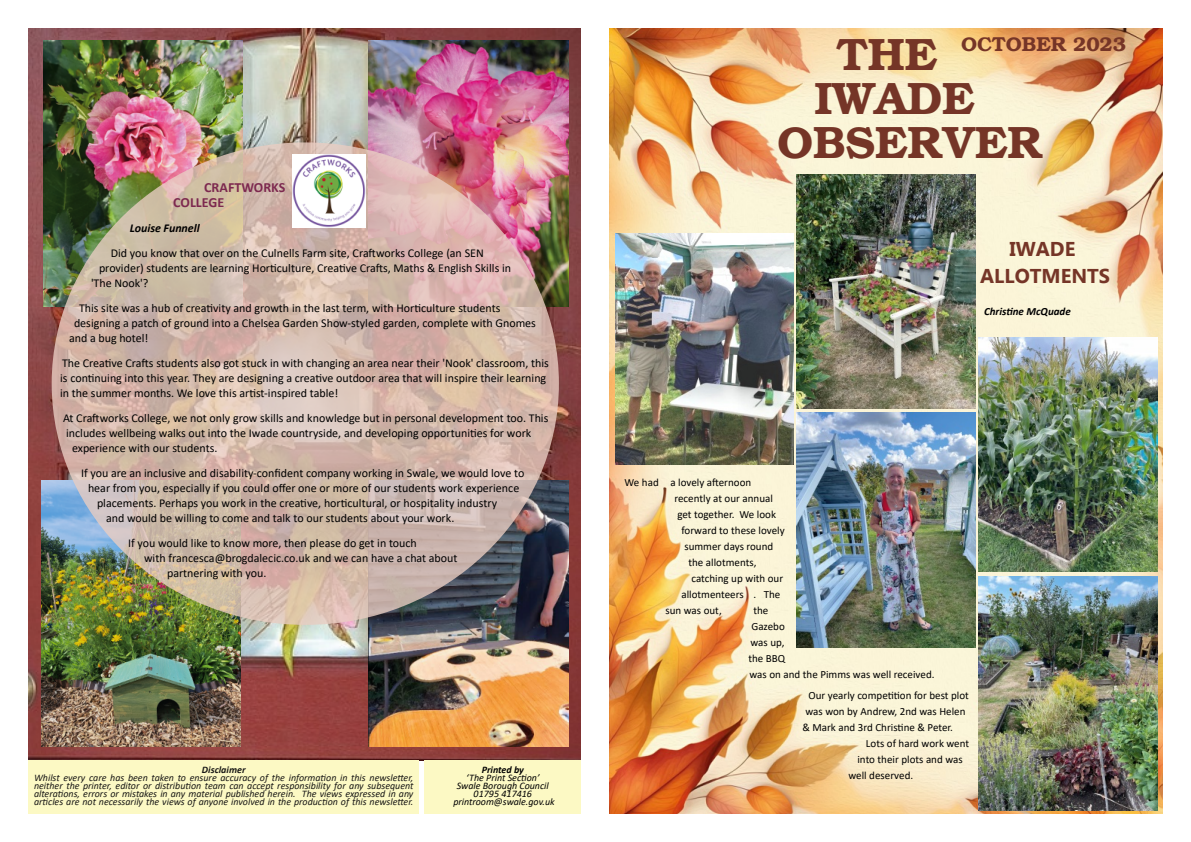
<style>
.page{position:relative;width:1191px;height:842px;background:#fff}
.page>*{position:absolute;margin:0;border:0;box-sizing:border-box;transform-origin:0 0}
.t1{font:600 45px "URW Bookman L";color:#753527}
.t2{font:700 20px/27px "Gadugi";color:#753527;text-align:center}
.t3{font:600 20px "URW Bookman L";color:#753527}
.t4{font:700 14px/15px "Calibri";color:#7d294f}
.t5{font:12px/15px "Calibri";color:#000}
.t6{font:italic 700 12px "Calibri";color:#000}
.t7{font:11px/16px "Calibri";color:#000}
.t8{font:italic 700 11px "Calibri";color:#000}
.t9{font:italic 10px/8px "Calibri";letter-spacing:-.005em;color:#181715;text-align:justify}
.t10{font:italic 10px/8px "Calibri";letter-spacing:-.005em;color:#000;text-align:center}
.t11{font:italic 700 10px "Calibri";color:#181715}
.t12{font:italic 700 10px "Calibri";color:#000}
</style>
<div class="page">
<img style="left:609px;top:28px;width:553px;height:786px">
<img style="left:615px;top:233px;width:178px;height:231px">
<img style="left:28px;top:28px;width:553px;height:732px">
<div style="left:28px;top:760px;width:391px;height:54px;background:#fcf9c4"></div>
<div style="left:424px;top:760px;width:157px;height:54px;background:#fcf9c4"></div>
<img style="left:796px;top:174px;width:179px;height:235px">
<img style="left:978px;top:337px;width:179px;height:235px">
<img style="left:978px;top:576px;width:179px;height:234px">
<img style="left:796px;top:412px;width:179px;height:235px">
<img style="left:369px;top:40px;width:199px;height:266px">
<img style="left:43px;top:40px;width:199px;height:266px">
<img style="left:369px;top:480px;width:199px;height:266px">
<img style="left:41px;top:480px;width:200px;height:266px">
<div style="left:52px;top:142px;width:507px;height:483px;background:#e9cdc2;border-radius:50%;opacity:.8"></div>
<img style="left:292px;top:154px;width:73px;height:74px">
<p class="t4" style="left:173px;top:181px;width:114px;text-indent:31px">CRAFTWORKS<br>COLLEGE</p>
<p class="t6" style="left:130px;top:223px;width:71px">Louise Funnell</p>
<p class="t5" style="left:111px;top:246px;width:374px">Did you know that over on the Culnells Farm site, Craftworks College (an SEN</p>
<p class="t5" style="left:99px;top:261px;width:413px">provider) students are learning Horticulture, Creative Crafts, Maths &amp; English Skills in</p>
<p class="t5" style="left:91px;top:276px;width:59px">'The Nook'?</p>
<p class="t5" style="left:79px;top:301px;width:423px">This site was a hub of creativity and growth in the last term, with Horticulture students</p>
<p class="t5" style="left:74px;top:316px;width:463px">designing a patch of ground into a Chelsea Garden Show‐styled garden, complete with Gnomes</p>
<p class="t5" style="left:69px;top:331px;width:81px">and a bug hotel!</p>
<p class="t5" style="left:60px;top:356px;width:490px">The Creative Crafts students also got stuck in with changing an area near their 'Nook' classroom, this is continuing into this year. They are designing a creative outdoor area that will inspire their learning in the summer months. We love this artist‐inspired table!</p>
<p class="t5" style="left:63px;top:411px;width:487px">At Craftworks College, we not only grow skills and knowledge but in personal development too. This</p>
<p class="t5" style="left:66px;top:426px;width:467px">includes wellbeing walks out into the Iwade countryside, and developing opportunities for work</p>
<p class="t5" style="left:72px;top:441px;width:147px">experience with our students.</p>
<p class="t5" style="left:81px;top:466px;width:445px">If you are an inclusive and disability‐confident company working in Swale, we would love to</p>
<p class="t5" style="left:88px;top:481px;width:433px">hear from you, especially if you could offer one or more of our students work experience</p>
<p class="t5" style="left:97px;top:496px;width:402px">placements. Perhaps you work in the creative, horticultural, or hospitality industry</p>
<p class="t5" style="left:106px;top:511px;width:350px">and would be willing to come and talk to our students about your work.</p>
<p class="t5" style="left:128px;top:536px;width:290px">If you would like to know more, then please do get in touch</p>
<p class="t5" style="left:144px;top:551px;width:315px">with francesca@brogdalecic.co.uk and we can have a chat about</p>
<p class="t5" style="left:167px;top:566px;width:101px">partnering with you.</p>
<p class="t11" style="left:202px;top:765px;width:45px">Disclaimer</p>
<p class="t9" style="left:34px;top:774px;width:381px">Whilst every care has been taken to ensure accuracy of the information in this newsletter, neither the printer, editor or distribution team can accept responsibility for any subsequent alterations, errors or mistakes in any material published herein. The views expressed in any articles are not necessarily the views of anyone involved in the production of this newsletter.</p>
<p class="t12" style="left:482px;top:765px;width:44px">Printed by</p>
<p class="t10" style="left:453px;top:774px;width:103px">‘The Print Section’<br>Swale Borough Council<br>01795 417416 printroom@swale.gov.uk</p>
<h2 class="t3" style="left:961px;top:32px;width:166px">OCTOBER 2023</h2>
<h1 class="t1" style="left:836px;top:27px;width:102px">THE</h1>
<h1 class="t1" style="left:814px;top:71px;width:162px">IWADE</h1>
<h1 class="t1" style="left:777px;top:115px;width:267px">OBSERVER</h1>
<h2 class="t2" style="left:980px;top:235px;width:131px">IWADE<br>ALLOTMENTS</h2>
<p class="t8" style="left:984px;top:307px;width:88px">Christine McQuade</p>
<p class="t7" style="left:624px;top:475px;width:128px">We had a lovely afternoon</p>
<p class="t7" style="left:674px;top:491px;width:100px">recently at our annual</p>
<p class="t7" style="left:677px;top:507px;width:100px">get together. We look</p>
<p class="t7" style="left:681px;top:523px;width:105px">forward to these lovely</p>
<p class="t7" style="left:684px;top:539px;width:90px">summer days round</p>
<p class="t7" style="left:688px;top:555px;width:70px">the allotments,</p>
<p class="t7" style="left:691px;top:571px;width:93px">catching up with our</p>
<p class="t7" style="left:681px;top:587px;width:100px">allotmenteers . The</p>
<p class="t7" style="left:665px;top:603px;width:58px">sun was out,</p>
<p class="t7" style="left:748px;top:603px;width:188px;text-indent:5px">the<br>Gazebo<br>was up,<br>the BBQ<br>was on and the Pimms was well received.</p>
<p class="t7" style="left:808px;top:688px;width:162px">Our yearly competition for best plot</p>
<p class="t7" style="left:805px;top:704px;width:162px">was won by Andrew, 2nd was Helen</p>
<p class="t7" style="left:802px;top:720px;width:152px">&amp; Mark and 3rd Christine &amp; Peter.</p>
<p class="t7" style="left:866px;top:736px;width:105px">Lots of hard work went</p>
<p class="t7" style="left:857px;top:752px;width:107px">into their plots and was</p>
<p class="t7" style="left:848px;top:768px;width:66px">well deserved.</p>
</div>
